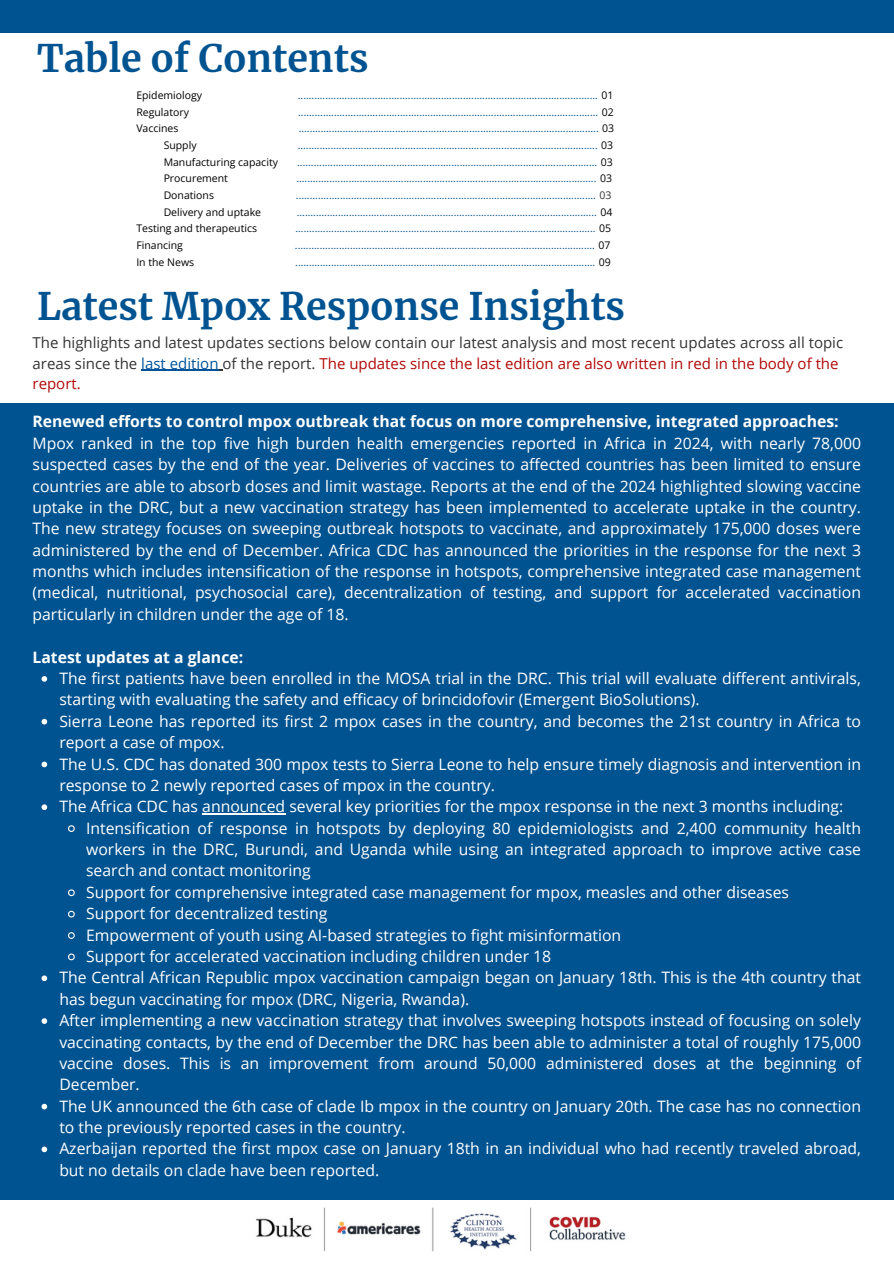
<style>
.page{position:relative;width:894px;height:1264px;background:#fff}
.page>*{position:absolute;margin:0;border:0;box-sizing:border-box;transform-origin:0 0}
.t1{font:700 37.5px "Merriweather";color:#005391}
.t2{font:15.75px/21.3px "Open Sans";color:#fff}
.t3{font:700 15.75px "Open Sans";color:#fff}
.t4{font:15px/20.2px "Open Sans";color:#333}
.t5{font:10.5px "Open Sans";color:#005391}
.t6{font:10.5px "Open Sans";color:#000}
.s1{color:#000}
.s2{color:#333}
.s3{color:#00539b}
.s4{color:#b20808}
.s5{font-weight:700}
</style>
<div class="page">
<div style="left:0;top:0;width:893px;height:33px;background:#005391"></div>
<div style="left:0;top:403px;width:893px;height:796px;background:#005391"></div>
<svg style="left:42px;top:676px;width:5px;height:5px"></svg>
<svg style="left:42px;top:719px;width:5px;height:5px"></svg>
<svg style="left:42px;top:761px;width:5px;height:6px"></svg>
<svg style="left:42px;top:804px;width:5px;height:6px"></svg>
<hr style="left:202px;top:813px;width:83px;height:1px;background:#fff">
<svg style="left:68px;top:825px;width:7px;height:7px"></svg>
<svg style="left:68px;top:889px;width:7px;height:8px"></svg>
<svg style="left:68px;top:910px;width:7px;height:8px"></svg>
<svg style="left:68px;top:932px;width:7px;height:7px"></svg>
<svg style="left:68px;top:953px;width:7px;height:8px"></svg>
<svg style="left:42px;top:975px;width:5px;height:6px"></svg>
<svg style="left:42px;top:1018px;width:5px;height:5px"></svg>
<svg style="left:42px;top:1103px;width:5px;height:6px"></svg>
<svg style="left:42px;top:1146px;width:5px;height:6px"></svg>
<hr style="left:141px;top:369px;width:77px;height:2px;background:#00539b">
<img style="left:256px;top:1207px;width:370px;height:45px">
<h2 class="t1" style="left:37px;top:35px;width:333px">Table of Contents</h2>
<p class="t6" style="left:136px;top:88px;width:67px">Epidemiology</p>
<p class="t5" style="left:298px;top:88px;width:317px">............................................................................................................. <span class="s1">01</span></p>
<p class="t6" style="left:136px;top:105px;width:54px">Regulatory</p>
<p class="t5" style="left:298px;top:105px;width:317px">............................................................................................................. <span class="s1">02</span></p>
<p class="t6" style="left:136px;top:121px;width:44px">Vaccines</p>
<p class="t5" style="left:298px;top:121px;width:317px">............................................................................................................. <span class="s1">03</span></p>
<p class="t6" style="left:164px;top:138px;width:34px">Supply</p>
<p class="t5" style="left:297px;top:138px;width:317px">............................................................................................................. <span class="s1">03</span></p>
<p class="t6" style="left:164px;top:154px;width:116px">Manufacturing capacity</p>
<p class="t5" style="left:297px;top:154px;width:317px">............................................................................................................. <span class="s1">03</span></p>
<p class="t6" style="left:164px;top:171px;width:66px">Procurement</p>
<p class="t5" style="left:296px;top:171px;width:317px">............................................................................................................. <span class="s1">03</span></p>
<p class="t6" style="left:164px;top:188px;width:52px">Donations</p>
<p class="t5" style="left:296px;top:188px;width:317px">............................................................................................................. <span class="s2">03</span></p>
<p class="t6" style="left:164px;top:204px;width:99px">Delivery and uptake</p>
<p class="t5" style="left:297px;top:204px;width:317px">............................................................................................................. <span class="s1">04</span></p>
<p class="t6" style="left:136px;top:221px;width:122px">Testing and therapeutics</p>
<p class="t5" style="left:295px;top:221px;width:317px">............................................................................................................. <span class="s1">05</span></p>
<p class="t6" style="left:136px;top:238px;width:48px">Financing</p>
<p class="t5" style="left:295px;top:238px;width:317px">............................................................................................................. <span class="s1">07</span></p>
<p class="t6" style="left:136px;top:254px;width:59px">In the News</p>
<p class="t5" style="left:295px;top:254px;width:317px">............................................................................................................. <span class="s1">09</span></p>
<p class="t1" style="left:37px;top:283px;width:589px">Latest Mpox Response Insights</p>
<p class="t4" style="left:33px;top:332px;width:811px">The highlights and latest updates sections below contain our latest analysis and most recent updates across all topic areas since the <span class="s3">last edition</span> of the report. <span class="s4">The updates since the last edition are also written in red in the body of the report.</span></p>
<h1 class="t2" style="left:33px;top:410px;width:829px"><span class="s5">Renewed efforts to control mpox outbreak that focus on more comprehensive, integrated approaches:<br></span>Mpox ranked in the top five high burden health emergencies reported in Africa in 2024, with nearly 78,000 suspected cases by the end of the year. Deliveries of vaccines to affected countries has been limited to ensure countries are able to absorb doses and limit wastage. Reports at the end of the 2024 highlighted slowing vaccine uptake in the DRC, but a new vaccination strategy has been implemented to accelerate uptake in the country.<br>The new strategy focuses on sweeping outbreak hotspots to vaccinate, and approximately 175,000 doses were administered by the end of December. Africa CDC has announced the priorities in the response for the next 3 months which includes intensification of the response in hotspots, comprehensive integrated case management (medical, nutritional, psychosocial care), decentralization of testing, and support for accelerated vaccination particularly in children under the age of 18.</h1>
<p class="t3" style="left:33px;top:645px;width:212px">Latest updates at a glance:</p>
<p class="t2" style="left:59px;top:667px;width:802px">The first patients have been enrolled in the MOSA trial in the DRC. This trial will evaluate different antivirals, starting with evaluating the safety and efficacy of brincidofovir (Emergent BioSolutions).</p>
<p class="t2" style="left:59px;top:710px;width:803px">Sierra Leone has reported its first 2 mpox cases in the country, and becomes the 21st country in Africa to report a case of mpox.</p>
<p class="t2" style="left:59px;top:752px;width:803px">The U.S. CDC has donated 300 mpox tests to Sierra Leone to help ensure timely diagnosis and intervention in response to 2 newly reported cases of mpox in the country.</p>
<p class="t2" style="left:59px;top:795px;width:785px">The Africa CDC has announced several key priorities for the mpox response in the next 3 months including:</p>
<p class="t2" style="left:86px;top:817px;width:776px;text-align:justify">Intensification of response in hotspots by deploying 80 epidemiologists and 2,400 community health workers in the DRC, Burundi, and Uganda while using an integrated approach to improve active case search and contact monitoring</p>
<p class="t2" style="left:86px;top:881px;width:704px">Support for comprehensive integrated case management for mpox, measles and other diseases</p>
<p class="t2" style="left:86px;top:902px;width:243px">Support for decentralized testing</p>
<p class="t2" style="left:86px;top:923px;width:536px">Empowerment of youth using AI-based strategies to fight misinformation</p>
<p class="t2" style="left:86px;top:945px;width:466px">Support for accelerated vaccination including children under 18</p>
<p class="t2" style="left:59px;top:966px;width:803px">The Central African Republic mpox vaccination campaign began on January 18th. This is the 4th country that has begun vaccinating for mpox (DRC, Nigeria, Rwanda).</p>
<h1 class="t2" style="left:59px;top:1009px;width:803px;text-align:justify">After implementing a new vaccination strategy that involves sweeping hotspots instead of focusing on solely vaccinating contacts, by the end of December the DRC has been able to administer a total of roughly 175,000 vaccine doses. This is an improvement from around 50,000 administered doses at the beginning of December.</h1>
<h3 class="t2" style="left:59px;top:1094px;width:803px">The UK announced the 6th case of clade Ib mpox in the country on January 20th. The case has no connection to the previously reported cases in the country.</h3>
<h3 class="t2" style="left:59px;top:1137px;width:803px">Azerbaijan reported the first mpox case on January 18th in an individual who had recently traveled abroad, but no details on clade have been reported.</h3>
</div>
